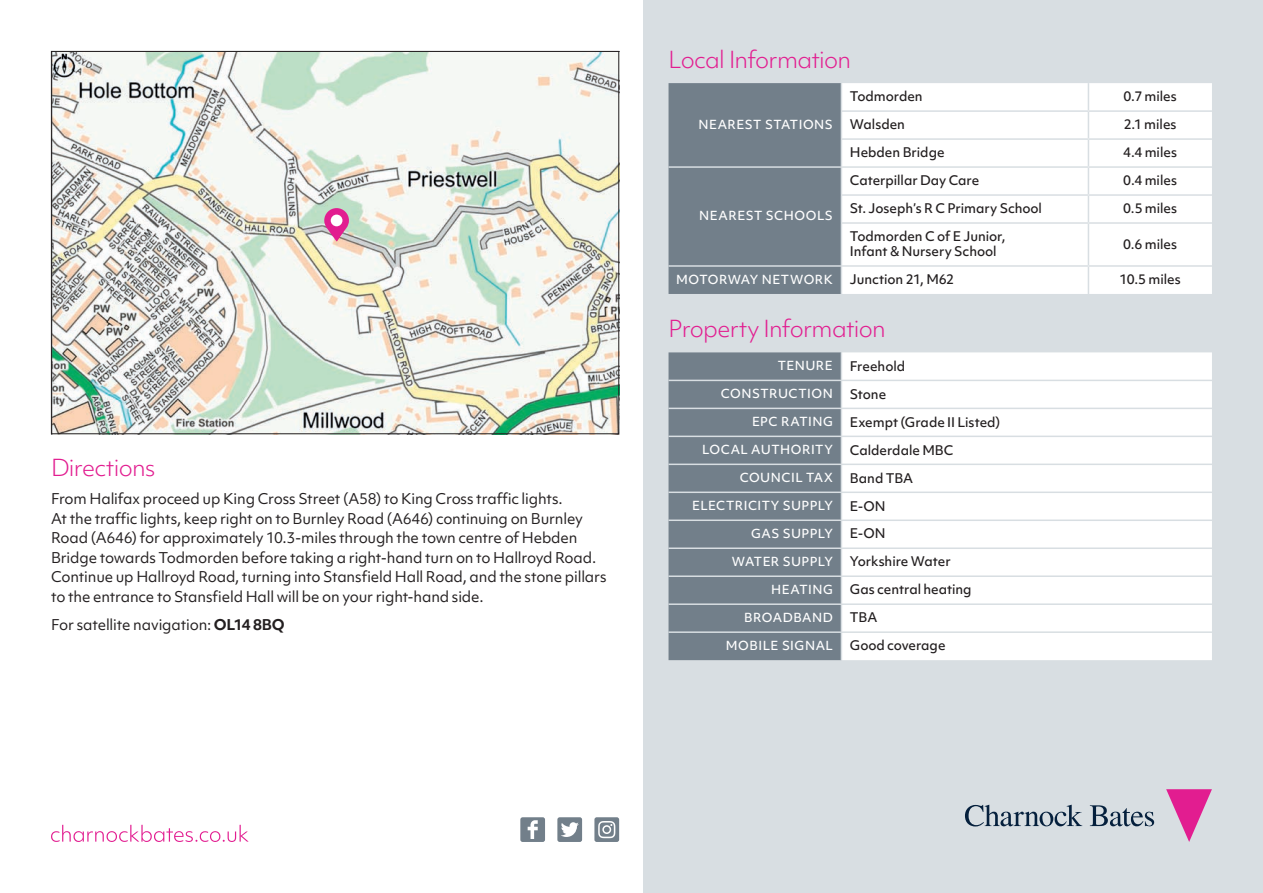
<style>
.page{position:relative;width:1263px;height:893px;background:#fff}
.page>*{position:absolute;margin:0;border:0;box-sizing:border-box;transform-origin:0 0}
.t1{font:300 22.5px "Objektiv Mk 1";letter-spacing:-.025em;color:#e21d90}
.t2{font:14.25px/19.5px "Objektiv Mk 1";letter-spacing:-.015em;color:#231f20}
.t3{font:500 12.75px/15px "Objektiv Mk 1";letter-spacing:-.005em;color:#231f20}
.t4{font:500 12px "Objektiv Mk 1";letter-spacing:.035em;color:#fff}
.s1{font-weight:700}
</style>
<div class="page">
<div style="left:557px;top:817px;width:25px;height:25px;background:#727f8a;border-radius:2px"></div>
<svg style="left:561px;top:822px;width:18px;height:15px"></svg>
<div style="left:520px;top:817px;width:25px;height:25px;background:#727f8a;border-radius:2px"></div>
<svg style="left:528px;top:820px;width:10px;height:19px"></svg>
<div style="left:594px;top:817px;width:25px;height:25px;background:#727f8a;border-radius:2px"></div>
<svg style="left:598px;top:821px;width:17px;height:17px"></svg>
<svg style="left:51px;top:825px;width:198px;height:17px"></svg>
<div style="left:644px;top:0;width:619px;height:893px;background:#d8dee2"></div>
<div style="left:668px;top:352px;width:173px;height:308px;background:#727f8a"></div>
<div style="left:842px;top:352px;width:370px;height:308px;background:#fff"></div>
<hr style="left:668px;top:380px;width:173px;height:1px;background:#d8dee2">
<hr style="left:841px;top:380px;width:371px;height:1px;background:#d8dee2">
<hr style="left:668px;top:408px;width:173px;height:1px;background:#d8dee2">
<hr style="left:841px;top:408px;width:371px;height:1px;background:#d8dee2">
<hr style="left:668px;top:436px;width:173px;height:1px;background:#d8dee2">
<hr style="left:841px;top:436px;width:371px;height:1px;background:#d8dee2">
<hr style="left:668px;top:464px;width:173px;height:1px;background:#d8dee2">
<hr style="left:841px;top:464px;width:371px;height:1px;background:#d8dee2">
<hr style="left:668px;top:492px;width:173px;height:1px;background:#d8dee2">
<hr style="left:841px;top:492px;width:371px;height:1px;background:#d8dee2">
<hr style="left:668px;top:519px;width:173px;height:2px;background:#d8dee2">
<hr style="left:841px;top:519px;width:371px;height:2px;background:#d8dee2">
<hr style="left:668px;top:547px;width:173px;height:2px;background:#d8dee2">
<hr style="left:841px;top:547px;width:371px;height:2px;background:#d8dee2">
<hr style="left:668px;top:575px;width:173px;height:2px;background:#d8dee2">
<hr style="left:841px;top:575px;width:371px;height:2px;background:#d8dee2">
<hr style="left:668px;top:603px;width:173px;height:2px;background:#d8dee2">
<hr style="left:841px;top:603px;width:371px;height:2px;background:#d8dee2">
<hr style="left:668px;top:631px;width:173px;height:2px;background:#d8dee2">
<hr style="left:841px;top:631px;width:371px;height:2px;background:#d8dee2">
<div style="left:842px;top:83px;width:370px;height:211px;background:#fff"></div>
<hr style="left:841px;top:110px;width:247px;height:2px;background:#d8dee2">
<hr style="left:1088px;top:110px;width:124px;height:2px;background:#d8dee2">
<hr style="left:841px;top:138px;width:247px;height:2px;background:#d8dee2">
<hr style="left:1088px;top:138px;width:124px;height:2px;background:#d8dee2">
<hr style="left:841px;top:166px;width:247px;height:2px;background:#d8dee2">
<hr style="left:1088px;top:166px;width:124px;height:2px;background:#d8dee2">
<hr style="left:841px;top:194px;width:247px;height:2px;background:#d8dee2">
<hr style="left:1088px;top:194px;width:124px;height:2px;background:#d8dee2">
<svg style="left:1088px;top:83px;width:1px;height:139px"></svg>
<hr style="left:841px;top:222px;width:247px;height:2px;background:#d8dee2">
<hr style="left:1088px;top:222px;width:124px;height:2px;background:#d8dee2">
<hr style="left:1088px;top:224px;width:1px;height:41px;background:#d8dee2">
<hr style="left:841px;top:265px;width:247px;height:2px;background:#d8dee2">
<div style="left:668px;top:83px;width:173px;height:211px;background:#727f8a"></div>
<hr style="left:1088px;top:265px;width:124px;height:2px;background:#d8dee2">
<svg style="left:1088px;top:267px;width:1px;height:27px"></svg>
<img style="left:53px;top:53px;width:564px;height:379px">
<svg style="left:1166px;top:789px;width:46px;height:53px"></svg>
<svg style="left:965px;top:805px;width:189px;height:21px"></svg>
<svg style="left:324px;top:208px;width:25px;height:34px"></svg>
<h1 class="t1" style="left:51px;top:452px;width:106px">Directions</h1>
<p class="t2" style="left:51px;top:489px;width:557px">From Halifax proceed up King Cross Street (A58) to King Cross traffic lights.<br>At the traffic lights, keep right on to Burnley Road (A646) continuing on Burnley Road (A646) for approximately 10.3-miles through the town centre of Hebden Bridge towards Todmorden before taking a right-hand turn on to Hallroyd Road.<br>Continue up Hallroyd Road, turning into Stansfield Hall Road, and the stone pillars to the entrance to Stansfield Hall will be on your right-hand side.</p>
<p class="t2" style="left:51px;top:615px;width:235px">For satellite navigation: <span class="s1">OL14 8BQ</span></p>
<h1 class="t1" style="left:668px;top:44px;width:184px">Local Information</h1>
<p class="t4" style="left:698px;top:116px;width:136px">NEAREST STATIONS</p>
<p class="t4" style="left:699px;top:208px;width:135px">NEAREST SCHOOLS</p>
<p class="t3" style="left:850px;top:89px;width:74px">Todmorden</p>
<p class="t3" style="left:1123px;top:89px;width:55px">0.7 miles</p>
<p class="t3" style="left:850px;top:117px;width:57px">Walsden</p>
<p class="t3" style="left:1124px;top:117px;width:54px">2.1 miles</p>
<p class="t3" style="left:850px;top:145px;width:96px">Hebden Bridge</p>
<p class="t3" style="left:1123px;top:145px;width:55px">4.4 miles</p>
<p class="t3" style="left:850px;top:173px;width:131px">Caterpillar Day Care</p>
<p class="t3" style="left:1123px;top:173px;width:55px">0.4 miles</p>
<p class="t3" style="left:850px;top:201px;width:194px">St. Joseph’s R C Primary School</p>
<p class="t3" style="left:1123px;top:201px;width:56px">0.5 miles</p>
<p class="t3" style="left:850px;top:229px;width:157px">Todmorden C of E Junior,<br>Infant &amp; Nursery School</p>
<p class="t3" style="left:1123px;top:236px;width:55px">0.6 miles</p>
<p class="t4" style="left:676px;top:271px;width:158px">MOTORWAY NETWORK</p>
<p class="t3" style="left:850px;top:272px;width:106px">Junction 21, M62</p>
<p class="t3" style="left:1119px;top:272px;width:63px">10.5 miles</p>
<h1 class="t1" style="left:668px;top:314px;width:219px">Property Information</h1>
<p class="t4" style="left:778px;top:357px;width:57px">TENURE</p>
<p class="t3" style="left:850px;top:358px;width:57px">Freehold</p>
<p class="t4" style="left:721px;top:385px;width:113px">CONSTRUCTION</p>
<p class="t3" style="left:850px;top:386px;width:38px">Stone</p>
<p class="t4" style="left:752px;top:413px;width:82px">EPC RATING</p>
<p class="t3" style="left:850px;top:414px;width:152px">Exempt (Grade II Listed)</p>
<p class="t4" style="left:702px;top:441px;width:132px">LOCAL AUTHORITY</p>
<p class="t3" style="left:850px;top:442px;width:105px">Calderdale MBC</p>
<p class="t4" style="left:740px;top:469px;width:95px">COUNCIL TAX</p>
<p class="t3" style="left:850px;top:470px;width:65px">Band TBA</p>
<p class="t4" style="left:692px;top:497px;width:142px">ELECTRICITY SUPPLY</p>
<p class="t3" style="left:850px;top:498px;width:37px">E-ON</p>
<p class="t4" style="left:751px;top:525px;width:83px">GAS SUPPLY</p>
<p class="t3" style="left:850px;top:526px;width:37px">E-ON</p>
<p class="t4" style="left:732px;top:553px;width:103px">WATER SUPPLY</p>
<p class="t3" style="left:850px;top:554px;width:102px">Yorkshire Water</p>
<p class="t4" style="left:771px;top:581px;width:63px">HEATING</p>
<p class="t3" style="left:850px;top:582px;width:123px">Gas central heating</p>
<p class="t4" style="left:744px;top:609px;width:90px">BROADBAND</p>
<p class="t3" style="left:850px;top:610px;width:29px">TBA</p>
<p class="t4" style="left:726px;top:637px;width:109px">MOBILE SIGNAL</p>
<p class="t3" style="left:850px;top:638px;width:97px">Good coverage</p>
</div>
